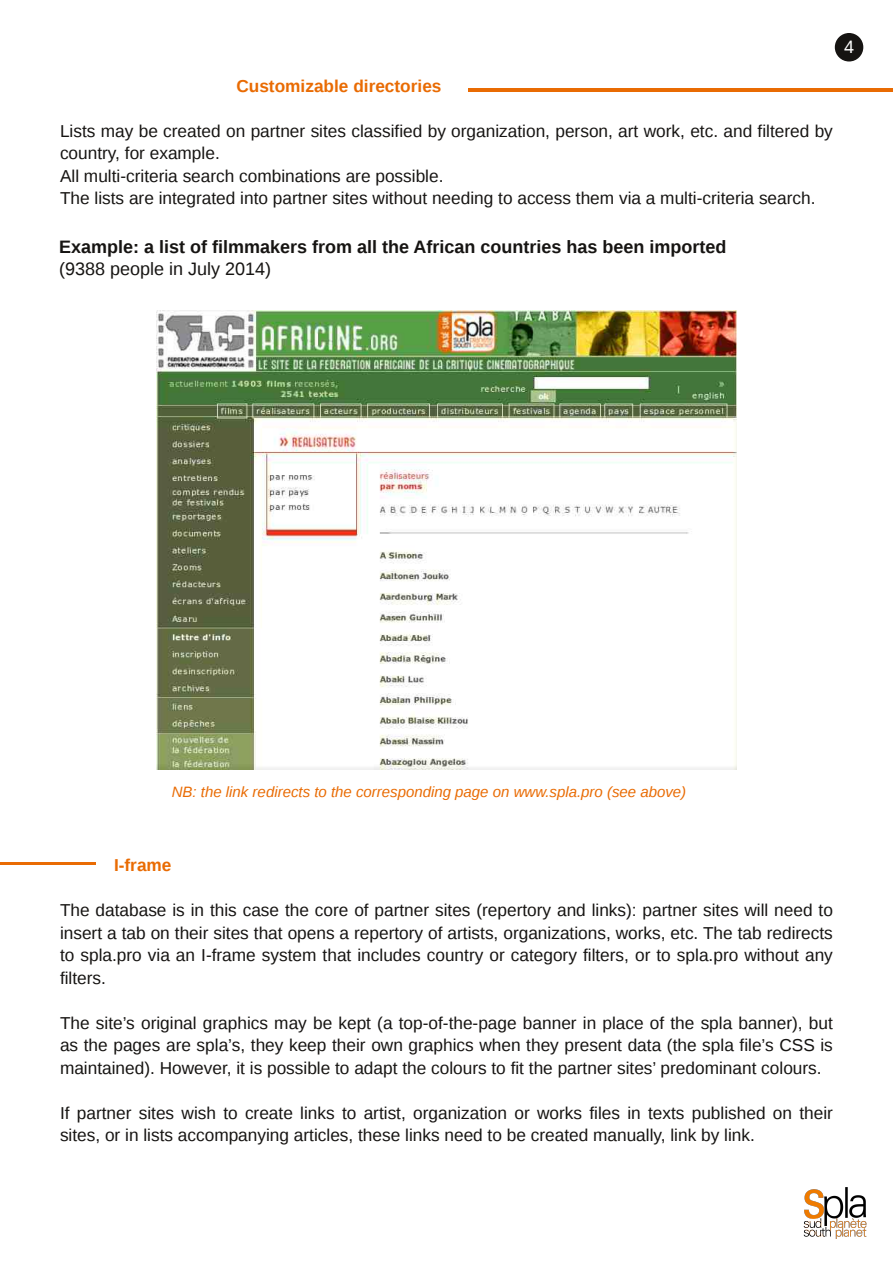
<style>
.page{position:relative;width:893px;height:1263px;background:#fff}
.page>*{position:absolute;margin:0;border:0;box-sizing:border-box;transform-origin:0 0}
.t1{font:700 18px "Liberation Sans";color:#161412}
.t2{font:18px "Liberation Sans";color:#161412}
.t3{font:18px "Liberation Sans";color:#fff}
.t4{font:17.25px/22.5px "Liberation Sans";color:#161412}
.t5{font:700 17.25px "Liberation Sans";color:#e96b03}
.t6{font:italic 15px "Liberation Sans";color:#e96b03}
</style>
<div class="page">
<hr style="left:468px;top:88px;width:425px;height:4px;background:#e96b03">
<hr style="left:0;top:862px;width:96px;height:2px;background:#e96b03">
<img style="left:156px;top:310px;width:581px;height:460px">
<div style="left:836px;top:34px;width:26px;height:27px;background:#161412;border-radius:50%"></div>
<div style="left:835px;top:33px;width:28px;height:29px;border:2px solid #161412;border-radius:50%"></div>
<img style="left:803px;top:1187px;width:64px;height:51px">
<p class="t5" style="left:236px;top:76px;width:207px">Customizable directories</p>
<p class="t4" style="left:60px;top:120px;width:774px">Lists may be created on partner sites classified by organization, person, art work, etc. and filtered by country, for example.<br>All multi-criteria search combinations are possible.<br>The lists are integrated into partner sites without needing to access them via a multi-criteria search.</p>
<p class="t3" style="left:844px;top:37px;width:12px">4</p>
<p class="t1" style="left:59px;top:236px;width:669px">Example: a list of filmmakers from all the African countries has been imported</p>
<p class="t2" style="left:59px;top:259px;width:214px">(9388 people in July 2014)</p>
<p class="t6" style="left:172px;top:784px;width:516px">NB: the link redirects to the corresponding page on www.spla.pro (see above)</p>
<p class="t5" style="left:114px;top:855px;width:59px">I-frame</p>
<p class="t4" style="left:60px;top:899px;width:774px;text-align:justify">The database is in this case the core of partner sites (repertory and links): partner sites will need to insert a tab on their sites that opens a repertory of artists, organizations, works, etc. The tab redirects to spla.pro via an I-frame system that includes country or category filters, or to spla.pro without any filters.</p>
<p class="t4" style="left:60px;top:1011px;width:774px;text-align:justify">The site’s original graphics may be kept (a top-of-the-page banner in place of the spla banner), but as the pages are spla’s, they keep their own graphics when they present data (the spla file’s CSS is maintained). However, it is possible to adapt the colours to fit the partner sites’ predominant colours.</p>
<p class="t4" style="left:60px;top:1101px;width:774px">If partner sites wish to create links to artist, organization or works files in texts published on their sites, or in lists accompanying articles, these links need to be created manually, link by link.</p>
</div>
